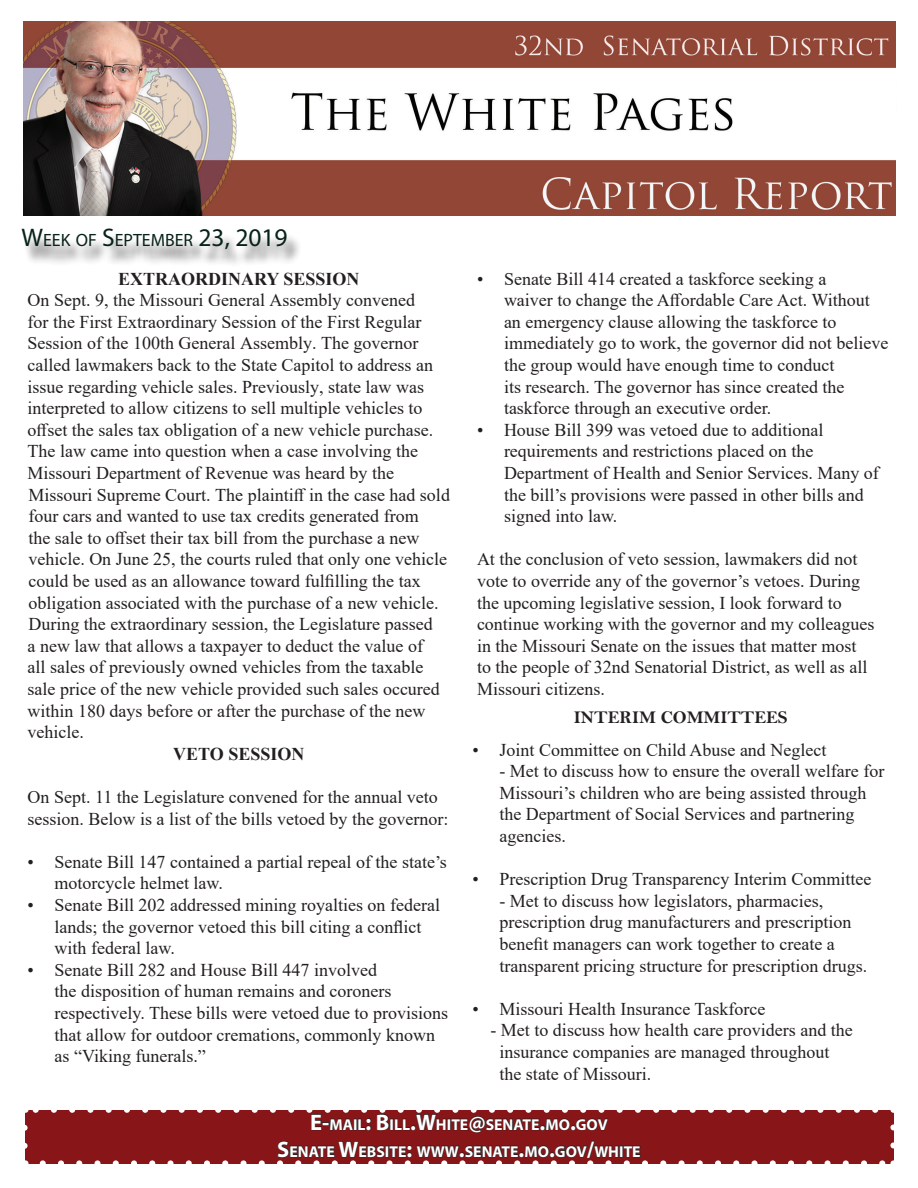
<style>
.page{position:relative;width:918px;height:1188px;background:#fff}
.page>*{position:absolute;margin:0;border:0;box-sizing:border-box;transform-origin:0 0}
.t1{font:18px/21.6px "Times New Roman";color:#231f20}
.t2{font:700 18px "Times New Roman";color:#231f20}
.t3{font:18px "Bell MT Bold";color:#231f20}
.t4{font:17.85px "Myriad Pro";color:#072319}
.t5{font:700 15.75px "Myriad Pro";color:#fff}
.s1{font-size:25.5px}
.s2{font-size:22.5px}
</style>
<div class="page">
<img style="left:23px;top:22px;width:873px;height:194px">
<div style="left:22px;top:233px;width:280px;height:35px;background:#231f20;opacity:.75"></div>
<svg style="left:25px;top:1128px;width:3px;height:26px"></svg>
<svg style="left:890px;top:1119px;width:4px;height:27px"></svg>
<svg style="left:34px;top:1110px;width:850px;height:54px;background:#831d1f"></svg>
<p class="t4" style="left:22px;top:229px;width:268px"><span class="s1">W</span>EEK OF <span class="s1">S</span>EPTEMBER <span class="s1">23, 2019</span></p>
<p class="t2" style="left:118px;top:266px;width:243px">EXTRAORDINARY SESSION</p>
<p class="t1" style="left:28px;top:289px;width:407px">On Sept. 9, the Missouri General Assembly convened for the First Extraordinary Session of the First Regular Session of the 100th General Assembly. The governor called lawmakers back to the State Capitol to address an issue regarding vehicle sales. Previously, state law was interpreted to allow citizens to sell multiple vehicles to offset the sales tax obligation of a new vehicle purchase.</p>
<p class="t1" style="left:28px;top:440px;width:424px">The law came into question when a case involving the Missouri Department of Revenue was heard by the Missouri Supreme Court. The plaintiff in the case had sold four cars and wanted to use tax credits generated from<br>the sale to offset their tax bill from the purchase a new vehicle. On June 25, the courts ruled that only one vehicle could be used as an allowance toward fulfilling the tax obligation associated with the purchase of a new vehicle.</p>
<p class="t1" style="left:28px;top:613px;width:414px">During the extraordinary session, the Legislature passed a new law that allows a taxpayer to deduct the value of all sales of previously owned vehicles from the taxable sale price of the new vehicle provided such sales occured within 180 days before or after the purchase of the new vehicle.</p>
<p class="t2" style="left:173px;top:741px;width:133px">VETO SESSION</p>
<p class="t1" style="left:28px;top:786px;width:422px">On Sept. 11 the Legislature convened for the annual veto session. Below is a list of the bills vetoed by the governor:</p>
<p class="t1" style="left:55px;top:850px;width:394px;text-indent:-27px">• Senate Bill 147 contained a partial repeal of the state’s motorcycle helmet law.</p>
<p class="t1" style="left:55px;top:894px;width:387px;text-indent:-27px">• Senate Bill 202 addressed mining royalties on federal lands; the governor vetoed this bill citing a conflict with federal law.</p>
<p class="t1" style="left:55px;top:958px;width:395px;text-indent:-27px">• Senate Bill 282 and House Bill 447 involved<br>the disposition of human remains and coroners respectively. These bills were vetoed due to provisions that allow for outdoor cremations, commonly known as “Viking funerals.”</p>
<p class="t1" style="left:504px;top:267px;width:386px;text-indent:-27px">• Senate Bill 414 created a taskforce seeking a<br>waiver to change the Affordable Care Act. Without an emergency clause allowing the taskforce to immediately go to work, the governor did not believe the group would have enough time to conduct<br>its research. The governor has since created the taskforce through an executive order.</p>
<p class="t1" style="left:504px;top:418px;width:376px;text-indent:-27px">• House Bill 399 was vetoed due to additional requirements and restrictions placed on the Department of Health and Senior Services. Many of the bill’s provisions were passed in other bills and signed into law.</p>
<p class="t1" style="left:477px;top:548px;width:399px">At the conclusion of veto session, lawmakers did not vote to override any of the governor’s vetoes. During the upcoming legislative session, I look forward to continue working with the governor and my colleagues in the Missouri Senate on the issues that matter most to the people of 32nd Senatorial District, as well as all Missouri citizens.</p>
<p class="t3" style="left:574px;top:707px;width:216px">INTERIM COMMITTEES</p>
<p class="t1" style="left:472px;top:738px;width:355px">• Joint Committee on Child Abuse and Neglect</p>
<p class="t1" style="left:500px;top:760px;width:386px">- Met to discuss how to ensure the overall welfare for Missouri’s children who are being assisted through the Department of Social Services and partnering agencies.</p>
<p class="t1" style="left:472px;top:868px;width:400px">• Prescription Drug Transparency Interim Committee</p>
<p class="t1" style="left:500px;top:889px;width:369px">- Met to discuss how legislators, pharmacies, prescription drug manufacturers and prescription benefit managers can work together to create a transparent pricing structure for prescription drugs.</p>
<p class="t1" style="left:472px;top:997px;width:294px">• Missouri Health Insurance Taskforce</p>
<p class="t1" style="left:500px;top:1019px;width:355px;text-indent:-9px">- Met to discuss how health care providers and the insurance companies are managed throughout</p>
<p class="t1" style="left:500px;top:1062px;width:153px">the state of Missouri.</p>
<p class="t5" style="left:310px;top:1114px;width:299px"><span class="s2">E-</span>MAIL<span class="s2">: B</span>ILL<span class="s2">.W</span>HITE<span class="s2">@</span>SENATE<span class="s2">.</span>MO<span class="s2">.</span>GOV</p>
<p class="t5" style="left:277px;top:1141px;width:155px"><span class="s2">S</span>ENATE <span class="s2">W</span>EBSITE<span class="s2">:</span> WWW</p>
<p class="t5" style="left:459px;top:1141px;width:183px"><span class="s2">.</span>SENATE<span class="s2">.</span>MO<span class="s2">.</span>GOV<span class="s2">/</span>WHITE</p>
</div>
